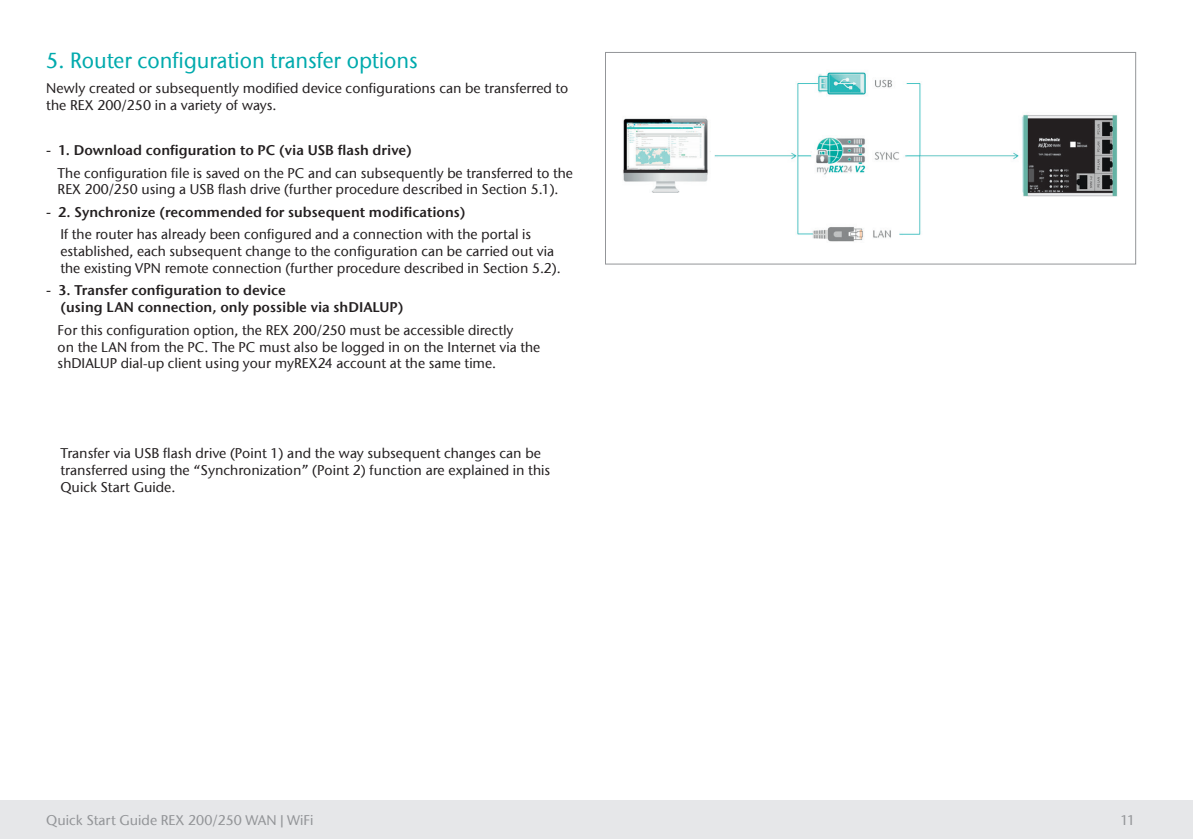
<style>
.page{position:relative;width:1193px;height:839px;background:#fff}
.page>*{position:absolute;margin:0;border:0;box-sizing:border-box;transform-origin:0 0}
.t1{font:500 22px "ITC Stone Sans Com";color:#00aaad;scale:.96 1}
.t2{font:500 14px/16.8px "ITC Stone Sans Com";color:#231f20}
.t3{font:14px/16.8px "ITC Stone Sans Com Semi";color:#231f20}
.t4{font:500 14px "ITC Stone Sans Com";color:#939598}
.s1{font-style:italic}
</style>
<div class="page">
<div style="left:1px;top:800px;width:1191px;height:39px;background:#e6e7e9"></div>
<img style="left:623px;top:72px;width:495px;height:170px">
<div style="left:605px;top:52px;width:531px;height:213px;border:1px solid #939598"></div>
<h1 class="t1" style="left:46px;top:47px;width:388px">5. Router configuration transfer options</h1>
<p class="t2" style="left:46px;top:80px;width:523px">Newly created or subsequently modified device configurations can be transferred to the REX 200/250 in a variety of ways.</p>
<p class="t3" style="left:46px;top:142px;width:367px"><span class="s1">-</span> 1. Download configuration to PC (via USB flash drive)</p>
<p class="t2" style="left:58px;top:164px;width:517px">The configuration file is saved on the PC and can subsequently be transferred to the<br>REX 200/250 using a USB flash drive (further procedure described in Section 5.1).</p>
<p class="t3" style="left:46px;top:203px;width:421px"><span class="s1">-</span> 2. Synchronize (recommended for subsequent modifications)</p>
<p class="t2" style="left:60px;top:226px;width:502px">If the router has already been configured and a connection with the portal is established, each subsequent change to the configuration can be carried out via the existing VPN remote connection (further procedure described in Section 5.2).</p>
<p class="t3" style="left:60px;top:282px;width:344px;text-indent:-14px"><span class="s1">-</span> 3. Transfer configuration to device<br>(using LAN connection, only possible via shDIALUP)</p>
<p class="t2" style="left:58px;top:321px;width:484px">For this configuration option, the REX 200/250 must be accessible directly<br>on the LAN from the PC. The PC must also be logged in on the Internet via the shDIALUP dial-up client using your myREX24 account at the same time.</p>
<p class="t2" style="left:60px;top:445px;width:491px">Transfer via USB flash drive (Point 1) and the way subsequent changes can be transferred using the “Synchronization” (Point 2) function are explained in this<br>Quick Start Guide.</p>
<p class="t4" style="left:46px;top:812px;width:268px">Quick Start Guide REX 200/250 WAN|WiFi</p>
<p class="t4" style="left:1120px;top:812px;width:16px">11</p>
</div>
